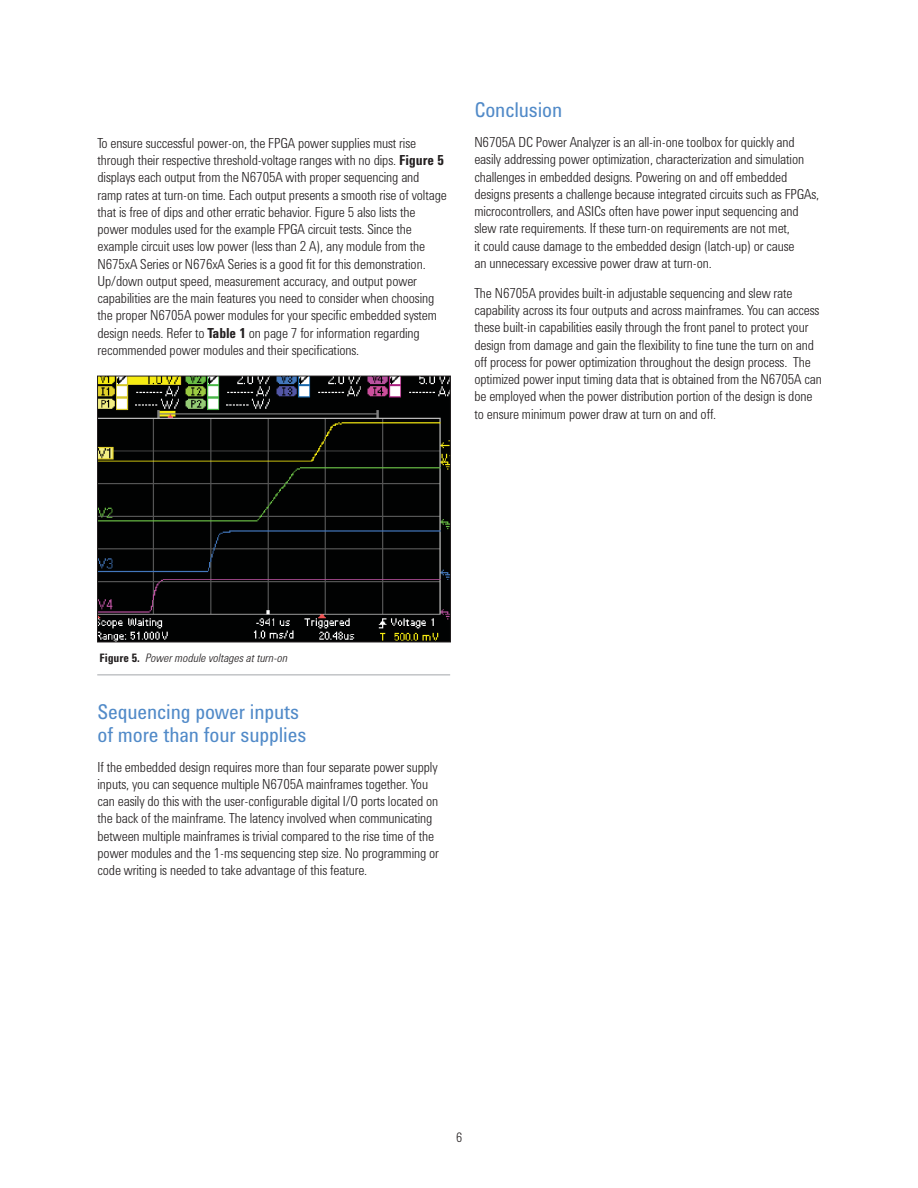
<style>
.page{position:relative;width:918px;height:1188px;background:#fff}
.page>*{position:absolute;margin:0;border:0;box-sizing:border-box;transform-origin:0 0}
.t1{font:21px/22.5px "Agilent Condensed CFF";letter-spacing:-.005em;color:#518ac8}
.t2{font:300 14.25px/17.2px "Agilent Condensed CFF";letter-spacing:-.005em;color:#231f20}
.t3{font:300 13.5px "Agilent Condensed CFF";color:#231f20}
.t4{font:italic 300 12px "Agilent Condensed CFF";color:#231f20}
.s1{font-weight:700}
.s2{font-weight:700;font-style:normal}
</style>
<div class="page">
<img style="left:99px;top:378px;width:350px;height:262px">
<div style="left:97px;top:376px;width:354px;height:266px;border:1px solid #231f20"></div>
<hr style="left:97px;top:674px;width:353px;height:2px;background:#c2c4c6">
<p class="t2" style="left:98px;top:136px;width:351px">To ensure successful power-on, the FPGA power supplies must rise through their respective threshold-voltage ranges with no dips. <span class="s1">Figure 5 </span>displays each output from the N6705A with proper sequencing and ramp rates at turn-on time. Each output presents a smooth rise of voltage that is free of dips and other erratic behavior. Figure 5 also lists the power modules used for the example FPGA circuit tests. Since the example circuit uses low power (less than 2 A), any module from the N675xA Series or N676xA Series is a good fit for this demonstration.<br>Up/down output speed, measurement accuracy, and output power capabilities are the main features you need to consider when choosing the proper N6705A power modules for your specific embedded system design needs. Refer to <span class="s1">Table 1</span> on page 7 for information regarding recommended power modules and their specifications.</p>
<h1 class="t1" style="left:474px;top:101px;width:90px">Conclusion</h1>
<p class="t2" style="left:474px;top:135px;width:346px">N6705A DC Power Analyzer is an all-in-one toolbox for quickly and easily addressing power optimization, characterization and simulation challenges in embedded designs. Powering on and off embedded designs presents a challenge because integrated circuits such as FPGAs, microcontrollers, and ASICs often have power input sequencing and slew rate requirements. If these turn-on requirements are not met,<br>it could cause damage to the embedded design (latch-up) or cause<br>an unnecessary excessive power draw at turn-on.</p>
<p class="t2" style="left:474px;top:286px;width:349px">The N6705A provides built-in adjustable sequencing and slew rate capability across its four outputs and across mainframes. You can access these built-in capabilities easily through the front panel to protect your design from damage and gain the flexibility to fine tune the turn on and off process for power optimization throughout the design process. The optimized power input timing data that is obtained from the N6705A can be employed when the power distribution portion of the design is done to ensure minimum power draw at turn on and off.</p>
<p class="t4" style="left:99px;top:654px;width:190px"><span class="s2">Figure 5.</span> Power module voltages at turn-on</p>
<h1 class="t1" style="left:98px;top:703px;width:210px">Sequencing power inputs of more than four supplies</h1>
<p class="t2" style="left:98px;top:760px;width:343px">If the embedded design requires more than four separate power supply inputs, you can sequence multiple N6705A mainframes together. You can easily do this with the user-configurable digital I/O ports located on the back of the mainframe. The latency involved when communicating between multiple mainframes is trivial compared to the rise time of the power modules and the 1-ms sequencing step size. No programming or code writing is needed to take advantage of this feature.</p>
<p class="t3" style="left:456px;top:1133px;width:8px">6</p>
</div>
